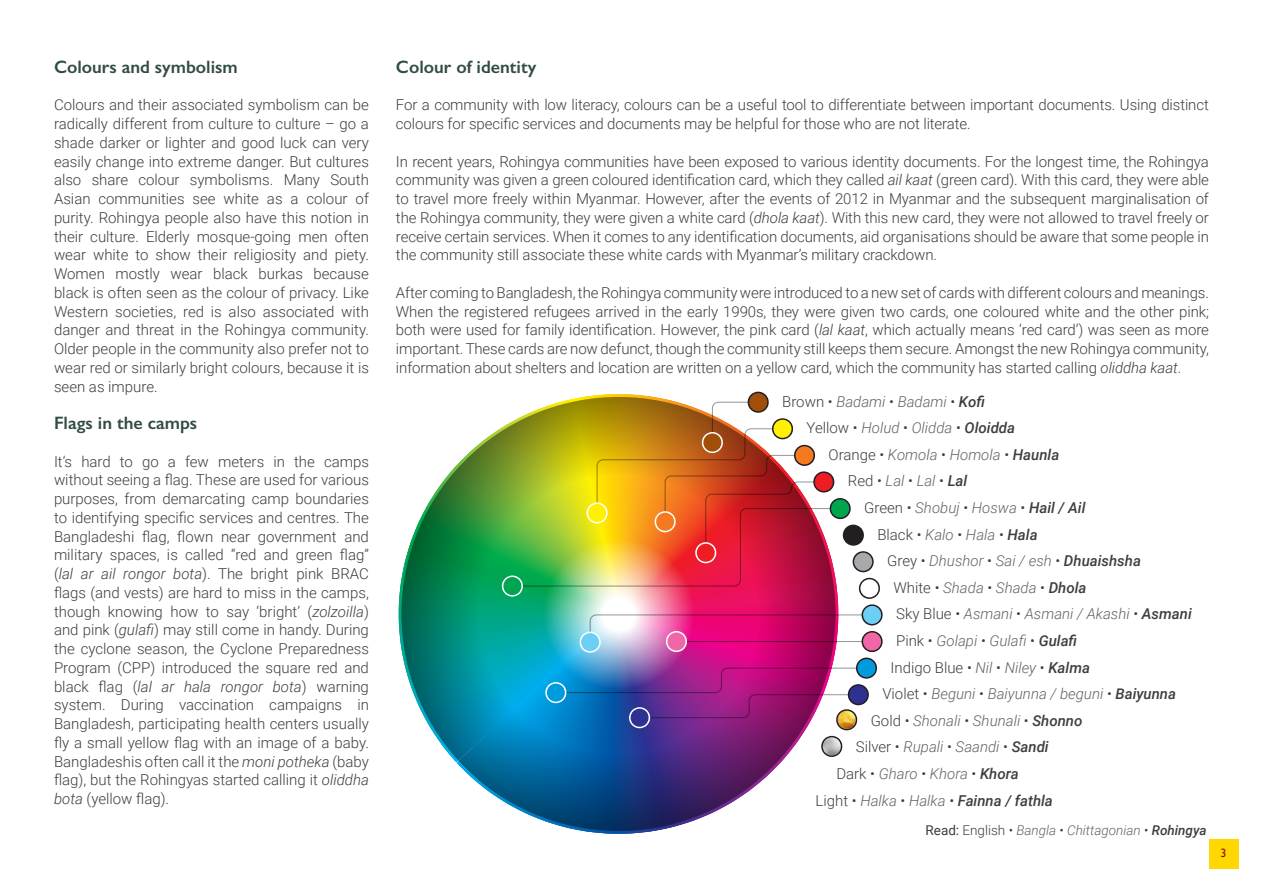
<style>
.page{position:relative;width:1263px;height:893px;background:#fff}
.page>*{position:absolute;margin:0;border:0;box-sizing:border-box;transform-origin:0 0}
.H2_Rohan{font:600 18px "Gill Sans";color:#314c42}
.body_txt{font:300 15px/18.8px "Roboto";letter-spacing:-.005em;color:#3e3e3f;text-align:justify}
.t1{font:italic 300 15px/26.5px "Roboto";color:#636366}
.t2{font:italic 500 15px "Roboto";color:#3e3e3f}
.t3{font:italic 300 13.5px "Roboto";color:#636366}
.t4{font:12px "Gill Sans";color:#891619}
.s1{font-style:italic}
.s2{font-style:normal;color:#3e3e3f}
.s3{font-weight:500;color:#3e3e3f}
.s4{font-style:italic;color:#636366}
.s5{font-weight:500;font-style:italic}
.s6{font-weight:300;font-style:normal}
.s7{font-weight:300;color:#636366}
.s8{font-weight:400;font-style:normal;color:#3e3e3f}
</style>
<div class="page">
<img style="left:398px;top:391px;width:485px;height:443px">
<div style="left:1209px;top:839px;width:29px;height:29px;background:#ffd801"></div>
<p class="H2_Rohan" style="left:54px;top:56px;width:185px">Colours and symbolism</p>
<p class="body_txt" style="left:54px;top:95px;width:316px">Colours and their associated symbolism can be radically different from culture to culture – go a shade darker or lighter and good luck can very easily change into extreme danger. But cultures also share colour symbolisms. Many South Asian communities see white as a colour of purity. Rohingya people also have this notion in their culture. Elderly mosque-going men often wear white to show their religiosity and piety.<br>Women mostly wear black burkas because black is often seen as the colour of privacy. Like Western societies, red is also associated with danger and threat in the Rohingya community.<br>Older people in the community also prefer not to wear red or similarly bright colours, because it is seen as impure.</p>
<p class="H2_Rohan" style="left:54px;top:412px;width:145px">Flags in the camps</p>
<p class="body_txt" style="left:54px;top:451px;width:316px">It’s hard to go a few meters in the camps without seeing a flag. These are used for various purposes, from demarcating camp boundaries to identifying specific services and centres. The Bangladeshi flag, flown near government and military spaces, is called “red and green flag” (<span class="s1">lal ar ail rongor bota</span>). The bright pink BRAC flags (and vests) are hard to miss in the camps, though knowing how to say ‘bright’ (<span class="s1">zolzoilla</span>) and pink (<span class="s1">gulafi</span>) may still come in handy. During the cyclone season, the Cyclone Preparedness Program (CPP) introduced the square red and black flag (<span class="s1">lal ar hala rongor bota</span>) warning system. During vaccination campaigns in Bangladesh, participating health centers usually fly a small yellow flag with an image of a baby.<br>Bangladeshis often call it the <span class="s1">moni potheka</span> (baby flag), but the Rohingyas started calling it <span class="s1">oliddha bota</span> (yellow flag).</p>
<p class="H2_Rohan" style="left:396px;top:56px;width:142px">Colour of identity</p>
<p class="body_txt" style="left:396px;top:95px;width:814px">For a community with low literacy, colours can be a useful tool to differentiate between important documents. Using distinct colours for specific services and documents may be helpful for those who are not literate.</p>
<p class="body_txt" style="left:396px;top:151px;width:814px">In recent years, Rohingya communities have been exposed to various identity documents. For the longest time, the Rohingya community was given a green coloured identification card, which they called <span class="s1">ail kaat</span> (green card). With this card, they were able to travel more freely within Myanmar. However, after the events of 2012 in Myanmar and the subsequent marginalisation of the Rohingya community, they were given a white card (<span class="s1">dhola kaat</span>). With this new card, they were not allowed to travel freely or receive certain services. When it comes to any identification documents, aid organisations should be aware that some people in the community still associate these white cards with Myanmar’s military crackdown.</p>
<p class="body_txt" style="left:396px;top:282px;width:814px">After coming to Bangladesh, the Rohingya community were introduced to a new set of cards with different colours and meanings.<br>When the registered refugees arrived in the early 1990s, they were given two cards, one coloured white and the other pink; both were used for family identification. However, the pink card (<span class="s1">lal kaat</span>, which actually means ‘red card’) was seen as more important. These cards are now defunct, though the community still keeps them secure. Amongst the new Rohingya community, information about shelters and location are written on a yellow card, which the community has started calling <span class="s1">oliddha kaat</span>.</p>
<p class="t1" style="left:782px;top:387px;width:204px"><span class="s2">Brown •</span> Badami <span class="s2">•</span> Badami <span class="s2">•</span> <span class="s3">Kofi</span></p>
<p class="t1" style="left:806px;top:414px;width:210px"><span class="s2">Yellow •</span> Holud <span class="s2">•</span> Olidda <span class="s2">•</span> <span class="s3">Oloidda</span></p>
<p class="t1" style="left:848px;top:441px;width:213px;text-indent:-19px"><span class="s2">Orange •</span> Komola <span class="s2">•</span> Homola <span class="s2">•</span> <span class="s3">Haunla<br></span><span class="s2">Red •</span> Lal <span class="s2">•</span> Lal <span class="s2">•</span> <span class="s3">Lal</span></p>
<p class="t1" style="left:864px;top:494px;width:223px"><span class="s2">Green •</span> Shobuj <span class="s2">•</span> Hoswa <span class="s2">•</span> <span class="s3">Hail / Ail</span></p>
<p class="body_txt" style="left:877px;top:524px;width:162px">Black • <span class="s4">Kalo</span> • <span class="s4">Hala</span> • <span class="s5">Hala</span></p>
<p class="t1" style="left:887px;top:547px;width:255px"><span class="s2">Grey •</span> Dhushor <span class="s2">•</span> Sai / esh <span class="s2">•</span> <span class="s3">Dhuaishsha</span></p>
<p class="t1" style="left:893px;top:574px;width:195px"><span class="s2">White •</span> Shada <span class="s2">•</span> Shada <span class="s2">•</span> <span class="s3">Dhola</span></p>
<p class="t1" style="left:896px;top:600px;width:297px"><span class="s2">Sky Blue •</span> Asmani <span class="s2">•</span> Asmani / Akashi <span class="s2">•</span> <span class="s3">Asmani</span></p>
<p class="t1" style="left:896px;top:627px;width:183px"><span class="s2">Pink •</span> Golapi <span class="s2">•</span> Gulafi <span class="s2">•</span> <span class="s3">Gulafi</span></p>
<p class="body_txt" style="left:890px;top:657px;width:201px">Indigo Blue • <span class="s4">Nil</span> • <span class="s4">Niley</span> • <span class="s5">Kalma</span></p>
<p class="t1" style="left:882px;top:680px;width:295px"><span class="s2">Violet •</span> Beguni <span class="s2">•</span> Baiyunna / beguni <span class="s2">•</span> <span class="s3">Baiyunna</span></p>
<p class="t1" style="left:871px;top:706px;width:213px"><span class="s2">Gold •</span> Shonali <span class="s2">•</span> Shunali <span class="s2">•</span> <span class="s3">Shonno</span></p>
<p class="t1" style="left:856px;top:733px;width:194px"><span class="s2">Silver •</span> Rupali <span class="s2">•</span> Saandi <span class="s2">•</span> <span class="s3">Sandi</span></p>
<p class="t2" style="left:815px;top:790px;width:239px"><span class="s6">Light •</span> <span class="s7">Halka</span> <span class="s6">•</span> <span class="s7">Halka</span> <span class="s6">•</span> Fainna / fathla</p>
<p class="t1" style="left:836px;top:760px;width:184px"><span class="s2">Dark •</span> Gharo <span class="s2">•</span> Khora <span class="s2">•</span> <span class="s3">Khora</span></p>
<p class="t3" style="left:925px;top:821px;width:283px"><span class="s8">Read:</span> <span class="s2">English •</span> Bangla <span class="s2">•</span> Chittagonian <span class="s2">•</span> <span class="s3">Rohingya</span></p>
<p class="t4" style="left:1220px;top:846px;width:7px">3</p>
</div>
